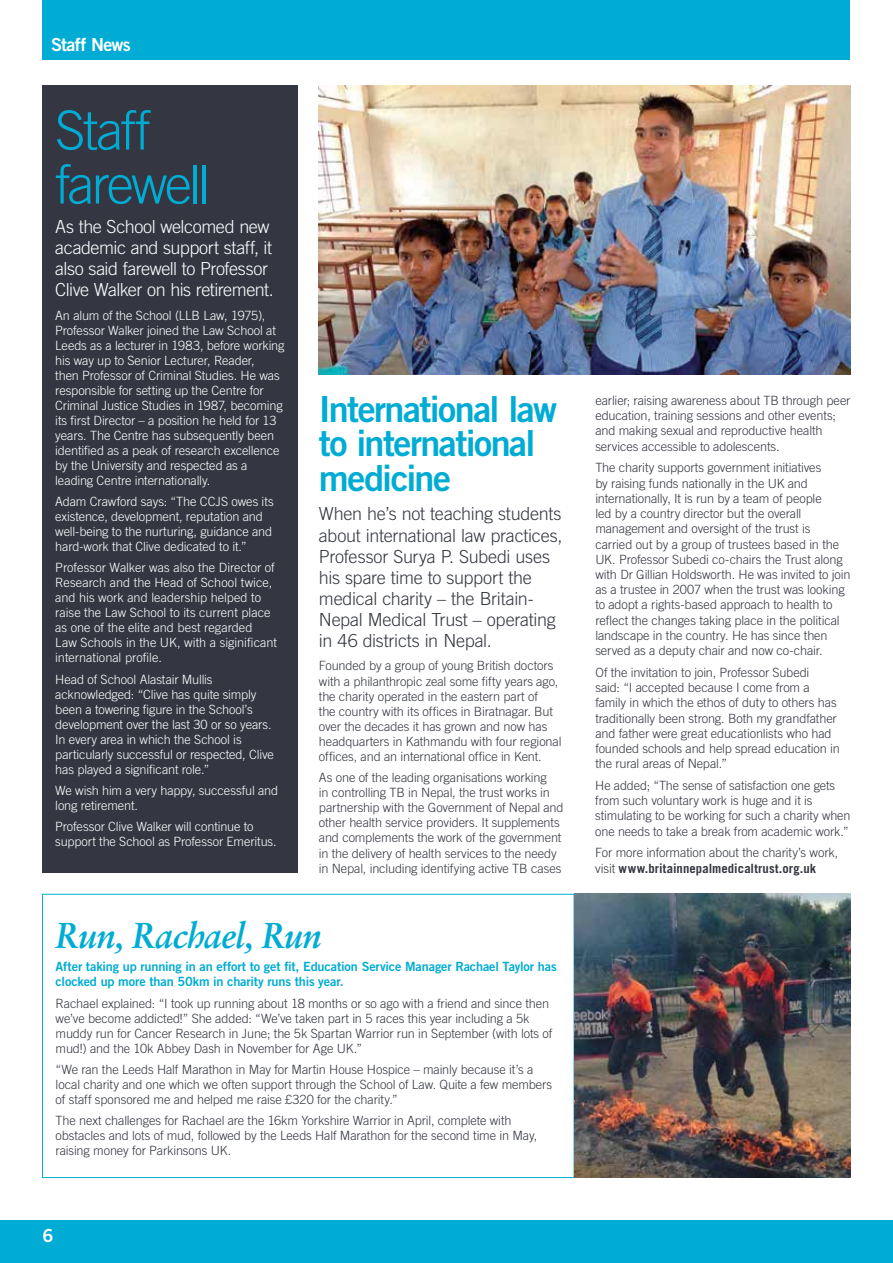
<style>
.page{position:relative;width:893px;height:1263px;background:#fff}
.page>*{position:absolute;margin:0;border:0;box-sizing:border-box;transform-origin:0 0}
.t1{font:300 54px/54px "Trade Gothic LT Std";letter-spacing:-.045em;color:#00acd4}
.t2{font:36px/34.5px "Trade Gothic LT Std Bd 2";letter-spacing:-.045em;color:#00acd4}
.t3{font:italic 700 36px "Sabon LT Std";letter-spacing:-.02em;color:#00acd4;scale:.93 1}
.t4{font:300 18px/21px "Trade Gothic LT Std";letter-spacing:-.015em;color:#343741}
.t5{font:300 18px/21px "Trade Gothic LT Std";letter-spacing:-.025em;color:#fff}
.t6{font:18px "Trade Gothic LT Std Bd 2";letter-spacing:-.04em;color:#fff}
.t7{font:300 12.75px/15.3px "Trade Gothic LT Std";letter-spacing:-.01em;color:#343741}
.t8{font:300 12.75px/15px "Trade Gothic LT Std";letter-spacing:-.01em;color:#fff}
.t9{font:12.75px/15px "Trade Gothic LT Std Bd 2";letter-spacing:-.01em;color:#00acd4}
.s1{font-weight:700}
</style>
<div class="page">
<div style="left:0;top:1220px;width:893px;height:43px;background:#00acd4"></div>
<div style="left:43px;top:85px;width:255px;height:788px;background:#343741"></div>
<div style="left:42px;top:894px;width:532px;height:284px;border:1px solid #00acd4"></div>
<img style="left:574px;top:894px;width:276px;height:284px">
<img style="left:319px;top:85px;width:531px;height:289px">
<div style="left:43px;top:0;width:807px;height:60px;background:#00acd4"></div>
<h3 class="t6" style="left:51px;top:33px;width:81px">Staff News</h3>
<h1 class="t1" style="left:55px;top:103px;width:156px">Staff farewell</h1>
<h3 class="t5" style="left:55px;top:216px;width:220px">As the School welcomed new academic and support staff, it also said farewell to Professor<br>Clive Walker on his retirement.</h3>
<p class="t8" style="left:55px;top:307px;width:231px">An alum of the School (LLB Law, 1975), Professor Walker joined the Law School at Leeds as a lecturer in 1983, before working his way up to Senior Lecturer, Reader,<br>then Professor of Criminal Studies. He was responsible for setting up the Centre for Criminal Justice Studies in 1987, becoming its first Director – a position he held for 13 years. The Centre has subsequently been identified as a peak of research excellence by the University and respected as a leading Centre internationally.</p>
<p class="t8" style="left:55px;top:494px;width:220px">Adam Crawford says: “The CCJS owes its existence, development, reputation and well-being to the nurturing, guidance and hard-work that Clive dedicated to it.”</p>
<p class="t8" style="left:55px;top:560px;width:223px">Professor Walker was also the Director of Research and the Head of School twice, and his work and leadership helped to raise the Law School to its current place as one of the elite and best regarded Law Schools in the UK, with a siginificant international profile.</p>
<p class="t8" style="left:55px;top:671px;width:220px">Head of School Alastair Mullis acknowledged: “Clive has quite simply been a towering figure in the School’s development over the last 30 or so years.<br>In every area in which the School is particularly successful or respected, Clive has played a significant role.”</p>
<p class="t8" style="left:55px;top:783px;width:225px">We wish him a very happy, successful and long retirement.</p>
<p class="t8" style="left:55px;top:819px;width:223px">Professor Clive Walker will continue to support the School as Professor Emeritus.</p>
<h2 class="t2" style="left:319px;top:391px;width:240px">International law to international medicine</h2>
<h3 class="t4" style="left:319px;top:503px;width:245px">When he’s not teaching students about international law practices,<br>Professor Surya P. Subedi uses his spare time to support the medical charity – the Britain-<br>Nepal Medical Trust – operating in 46 districts in Nepal.</h3>
<p class="t7" style="left:319px;top:658px;width:244px">Founded by a group of young British doctors with a philanthropic zeal some fifty years ago, the charity operated in the eastern part of<br>the country with its offices in Biratnagar. But over the decades it has grown and now has headquarters in Kathmandu with four regional offices, and an international office in Kent.</p>
<p class="t7" style="left:319px;top:770px;width:246px">As one of the leading organisations working<br>in controlling TB in Nepal, the trust works in partnership with the Government of Nepal and other health service providers. It supplements and complements the work of the government in the delivery of health services to the needy in Nepal, including identifying active TB cases</p>
<h2 class="t3" style="left:56px;top:913px;width:288px">Run, Rachael, Run</h2>
<p class="t9" style="left:56px;top:959px;width:502px">After taking up running in an effort to get fit, Education Service Manager Rachael Taylor has clocked up more than 50km in charity runs this year.</p>
<p class="t7" style="left:56px;top:995px;width:498px">Rachael explained: “I took up running about 18 months or so ago with a friend and since then we’ve become addicted!” She added: “We’ve taken part in 5 races this year including a 5k muddy run for Cancer Research in June; the 5k Spartan Warrior run in September (with lots of mud!) and the 10k Abbey Dash in November for Age UK.”</p>
<p class="t7" style="left:56px;top:1062px;width:498px">“We ran the Leeds Half Marathon in May for Martin House Hospice – mainly because it’s a local charity and one which we often support through the School of Law. Quite a few members of staff sponsored me and helped me raise £320 for the charity.”</p>
<p class="t7" style="left:56px;top:1113px;width:483px">The next challenges for Rachael are the 16km Yorkshire Warrior in April, complete with obstacles and lots of mud, followed by the Leeds Half Marathon for the second time in May, raising money for Parkinsons UK.</p>
<h3 class="t6" style="left:43px;top:1224px;width:12px">6</h3>
<p class="t7" style="left:595px;top:393px;width:257px">earlier; raising awareness about TB through peer education, training sessions and other events; and making sexual and reproductive health services accessible to adolescents.</p>
<p class="t7" style="left:595px;top:460px;width:257px">The charity supports government initiatives<br>by raising funds nationally in the UK and internationally, It is run by a team of people<br>led by a country director but the overall management and oversight of the trust is carried out by a group of trustees based in the UK. Professor Subedi co-chairs the Trust along with Dr Gillian Holdsworth. He was invited to join as a trustee in 2007 when the trust was looking to adopt a rights-based approach to health to reflect the changes taking place in the political landscape in the country. He has since then served as a deputy chair and now co-chair.</p>
<p class="t7" style="left:595px;top:664px;width:246px">Of the invitation to join, Professor Subedi<br>said: “I accepted because I come from a family in which the ethos of duty to others has traditionally been strong. Both my grandfather and father were great educationlists who had founded schools and help spread education in the rural areas of Nepal.”</p>
<p class="t7" style="left:595px;top:778px;width:257px">He added; “The sense of satisfaction one gets from such voluntary work is huge and it is stimulating to be working for such a charity when one needs to take a break from academic work.”</p>
<p class="t7" style="left:595px;top:845px;width:244px">For more information about the charity’s work, visit <span class="s1">www.britainnepalmedicaltrust.org.uk</span></p>
</div>
